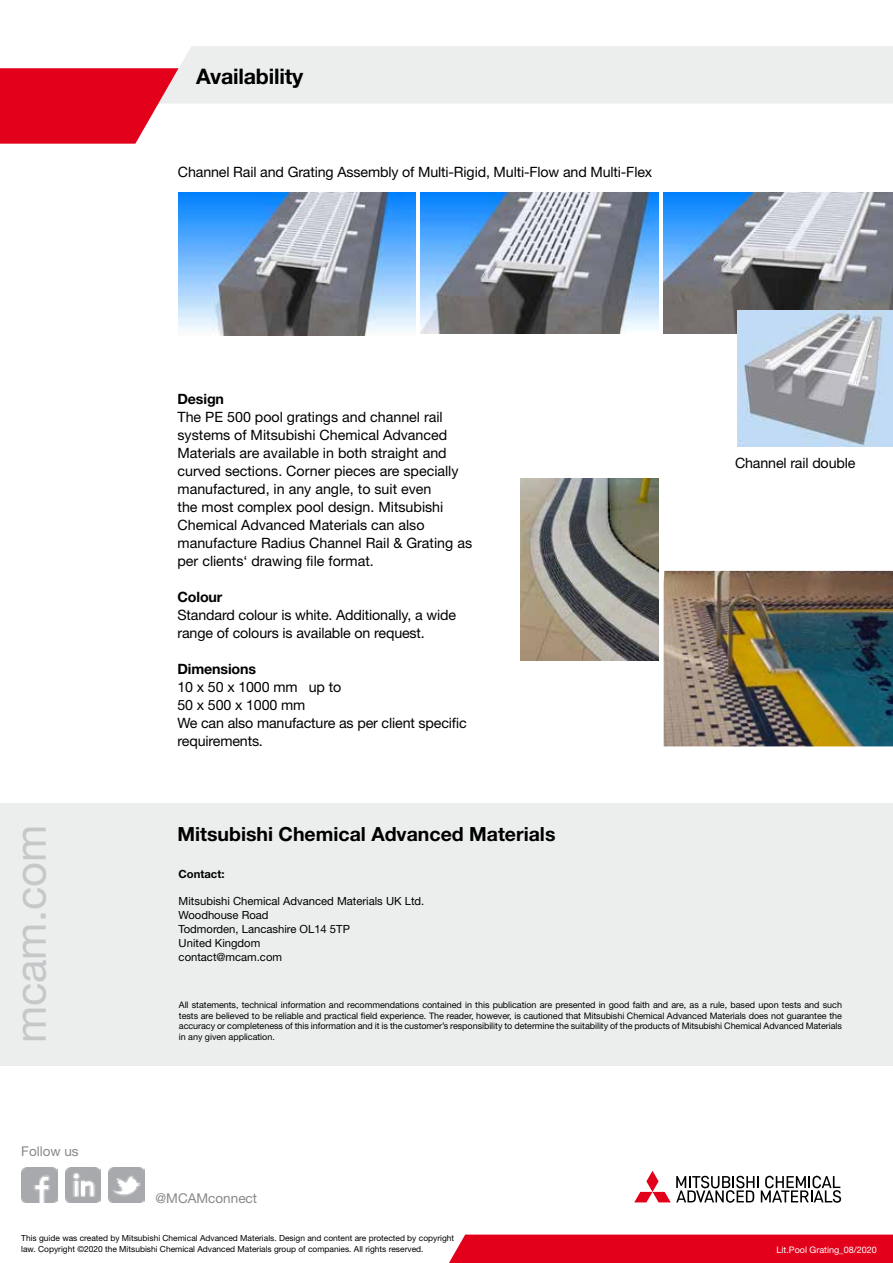
<style>
.page{position:relative;width:893px;height:1263px;background:#fff}
.page>*{position:absolute;margin:0;border:0;box-sizing:border-box;transform-origin:0 0}
.t1{font:43.5px "Helvetica Neue LT Std";color:#c6c7c8}
.t2{font:700 21.45px "Helvetica Neue LT Std";letter-spacing:-.01em;color:#000}
.t3{font:700 19.5px "Helvetica Neue LT Std";color:#000}
.t4{font:14.25px/18px "Helvetica Neue LT Std";color:#000}
.t5{font:700 14.25px "Helvetica Neue LT Std";letter-spacing:-.01em;color:#000}
.t6{font:13.5px "Helvetica Neue LT Std";color:#87888a}
.t7{font:11.25px/13.8px "Helvetica Neue LT Std";color:#000}
.t8{font:700 11.25px "Helvetica Neue LT Std";color:#000}
.t9{font:9px/10.8px "Helvetica Neue LT Std";letter-spacing:-.005em;color:#000;text-align:justify}
.t10{font:9px "Helvetica Neue LT Std";color:#fff}
.t11{font:8.4px/11.4px "Helvetica Neue LT Std";color:#000}
</style>
<div class="page">
<div style="left:449px;top:1234px;width:444px;height:29px;background:#e2001a"></div>
<svg style="left:0;top:46px;width:893px;height:98px"></svg>
<div style="left:0;top:803px;width:893px;height:263px;background:#eceded"></div>
<svg style="left:634px;top:1171px;width:207px;height:32px"></svg>
<img style="left:22px;top:1167px;width:35px;height:36px">
<img style="left:65px;top:1167px;width:36px;height:36px">
<img style="left:109px;top:1167px;width:35px;height:36px">
<img style="left:664px;top:571px;width:229px;height:175px">
<img style="left:421px;top:193px;width:237px;height:141px">
<img style="left:179px;top:193px;width:236px;height:142px">
<img style="left:664px;top:193px;width:229px;height:141px">
<img style="left:737px;top:310px;width:156px;height:136px">
<img style="left:521px;top:479px;width:138px;height:182px">
<h2 class="t2" style="left:196px;top:63px;width:109px">Availability</h2>
<p class="t4" style="left:178px;top:162px;width:476px">Channel Rail and Grating Assembly of Multi-Rigid, Multi-Flow and Multi-Flex</p>
<h1 class="t1" style="left:5px;top:1043px;width:220px;rotate:-90deg">mcam.com</h1>
<p class="t6" style="left:21px;top:1143px;width:59px">Follow us</p>
<p class="t5" style="left:178px;top:390px;width:48px">Design</p>
<p class="t4" style="left:178px;top:408px;width:296px">The PE 500 pool gratings and channel rail systems of Mitsubishi Chemical Advanced Materials are available in both straight and curved sections. Corner pieces are specially manufactured, in any angle, to suit even<br>the most complex pool design. Mitsubishi Chemical Advanced Materials can also manufacture Radius Channel Rail &amp; Grating as per clients‘ drawing file format.</p>
<p class="t5" style="left:178px;top:588px;width:46px">Colour</p>
<p class="t4" style="left:178px;top:606px;width:280px">Standard colour is white. Additionally, a wide range of colours is available on request.</p>
<p class="t5" style="left:178px;top:660px;width:80px">Dimensions</p>
<p class="t4" style="left:178px;top:678px;width:291px">10 x 50 x 1000 mm up to<br>50 x 500 x 1000 mm<br>We can also manufacture as per client specific requirements.</p>
<h3 class="t3" style="left:178px;top:822px;width:379px">Mitsubishi Chemical Advanced Materials</h3>
<p class="t8" style="left:179px;top:867px;width:47px">Contact:</p>
<p class="t7" style="left:179px;top:894px;width:247px">Mitsubishi Chemical Advanced Materials UK Ltd.<br>Woodhouse Road<br>Todmorden, Lancashire OL14 5TP<br>United Kingdom<br>contact@mcam.com</p>
<p class="t4" style="left:735px;top:454px;width:122px">Channel rail double</p>
<p class="t9" style="left:179px;top:999px;width:665px">All statements, technical information and recommendations contained in this publication are presented in good faith and are, as a rule, based upon tests and such tests are believed to be reliable and practical field experience. The reader, however, is cautioned that Mitsubishi Chemical Advanced Materials does not guarantee the accuracy or completeness of this information and it is the customer’s responsibility to determine the suitability of the products of Mitsubishi Chemical Advanced Materials in any given application.</p>
<p class="t6" style="left:155px;top:1190px;width:103px">@MCAMconnect</p>
<p class="t11" style="left:21px;top:1232px;width:434px">This guide was created by Mitsubishi Chemical Advanced Materials. Design and content are protected by copyright law. Copyright ©2020 the Mitsubishi Chemical Advanced Materials group of companies. All rights reserved.</p>
<p class="t10" style="left:777px;top:1245px;width:102px">Lit.Pool Grating_08/2020</p>
</div>
